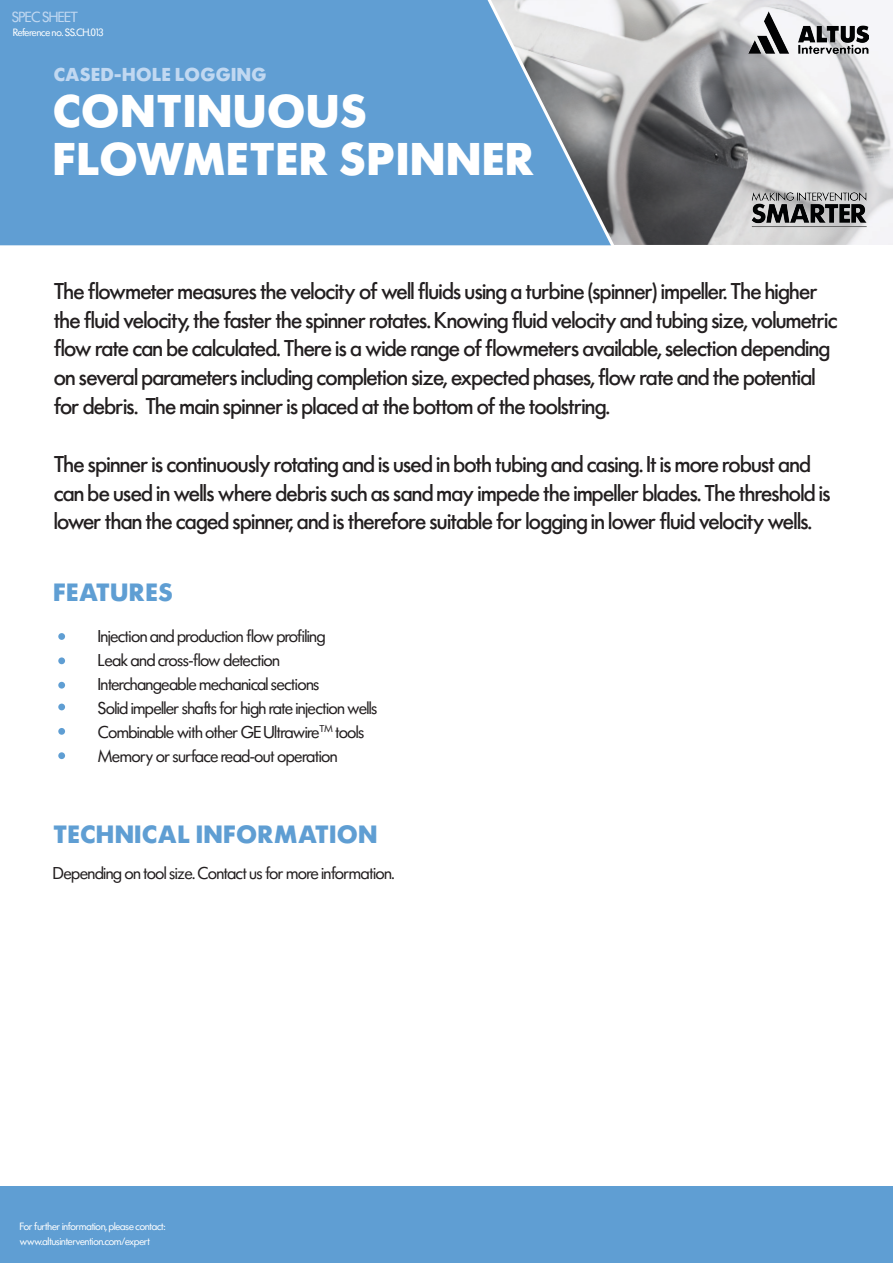
<style>
.page{position:relative;width:893px;height:1263px;background:#fff}
.page>*{position:absolute;margin:0;border:0;box-sizing:border-box;transform-origin:0 0}
.t1{font:700 48.15px "Futura SHOP";letter-spacing:.06em;color:#fff}
.t2{font:700 26.25px "Futura SHOP";letter-spacing:.06em;color:#5f9ed3}
.t3{font:500 24px/28.8px "Futura SHOP";color:#231f20}
.t4{font:700 19.65px "Futura SHOP";letter-spacing:.06em;color:#c1d8f1}
.t5{font:18px "Futura SHOP";color:#231f20}
.t6{font:15.45px "Futura SHOP";color:#c1d8f1}
.t7{font:11.1px "Futura SHOP";color:#fff}
</style>
<div class="page">
<img style="left:617px;top:0;width:276px;height:245px">
<div style="left:0;top:0;width:483px;height:245px;background:#609ed3"></div>
<img style="left:749px;top:12px;width:120px;height:41px">
<div style="left:58px;top:633px;width:7px;height:7px;background:#5f9ed3;border-radius:50%"></div>
<div style="left:58px;top:704px;width:7px;height:6px;background:#5f9ed3;border-radius:50%"></div>
<div style="left:58px;top:657px;width:7px;height:7px;background:#5f9ed3;border-radius:50%"></div>
<div style="left:58px;top:728px;width:7px;height:7px;background:#5f9ed3;border-radius:50%"></div>
<div style="left:58px;top:682px;width:7px;height:7px;background:#5f9ed3;border-radius:50%"></div>
<div style="left:58px;top:752px;width:7px;height:7px;background:#5f9ed3;border-radius:50%"></div>
<svg style="left:483px;top:0;width:134px;height:246px;background:#8eadc7"></svg>
<img style="left:747px;top:187px;width:123px;height:42px">
<div style="left:0;top:1186px;width:893px;height:77px;background:#5f9ed3"></div>
<p class="t6" style="left:12px;top:9px;width:67px">SPEC SHEET</p>
<p class="t7" style="left:13px;top:27px;width:92px">Reference no. SS.CH.013</p>
<p class="t4" style="left:54px;top:64px;width:214px">CASED-HOLE LOGGING</p>
<p class="t1" style="left:54px;top:85px;width:314px">CONTINUOUS</p>
<p class="t1" style="left:54px;top:134px;width:482px">FLOWMETER SPINNER</p>
<p class="t3" style="left:54px;top:277px;width:785px">The flowmeter measures the velocity of well fluids using a turbine (spinner) impeller. The higher the fluid velocity, the faster the spinner rotates. Knowing fluid velocity and tubing size, volumetric flow rate can be calculated. There is a wide range of flowmeters available, selection depending on several parameters including completion size, expected phases, flow rate and the potential for debris. The main spinner is placed at the bottom of the toolstring.</p>
<p class="t3" style="left:54px;top:450px;width:778px">The spinner is continuously rotating and is used in both tubing and casing. It is more robust and can be used in wells where debris such as sand may impede the impeller blades. The threshold is lower than the caged spinner, and is therefore suitable for logging in lower fluid velocity wells.</p>
<p class="t2" style="left:54px;top:579px;width:120px">FEATURES</p>
<p class="t5" style="left:98px;top:627px;width:228px">Injection and production flow profiling</p>
<p class="t5" style="left:98px;top:651px;width:183px">Leak and cross-flow detection</p>
<p class="t5" style="left:98px;top:675px;width:222px">Interchangeable mechanical sections</p>
<p class="t5" style="left:98px;top:699px;width:280px">Solid impeller shafts for high rate injection wells</p>
<p class="t5" style="left:98px;top:723px;width:267px">Combinable with other GE Ultrawire<sup>TM</sup> tools</p>
<p class="t5" style="left:98px;top:747px;width:241px">Memory or surface read-out operation</p>
<p class="t2" style="left:54px;top:820px;width:325px">TECHNICAL INFORMATION</p>
<p class="t5" style="left:53px;top:864px;width:342px">Depending on tool size. Contact us for more information.</p>
<p class="t7" style="left:20px;top:1220px;width:147px">For further information, please contact:</p>
<p class="t7" style="left:20px;top:1235px;width:132px">www.altusintervention.com/expert</p>
</div>
